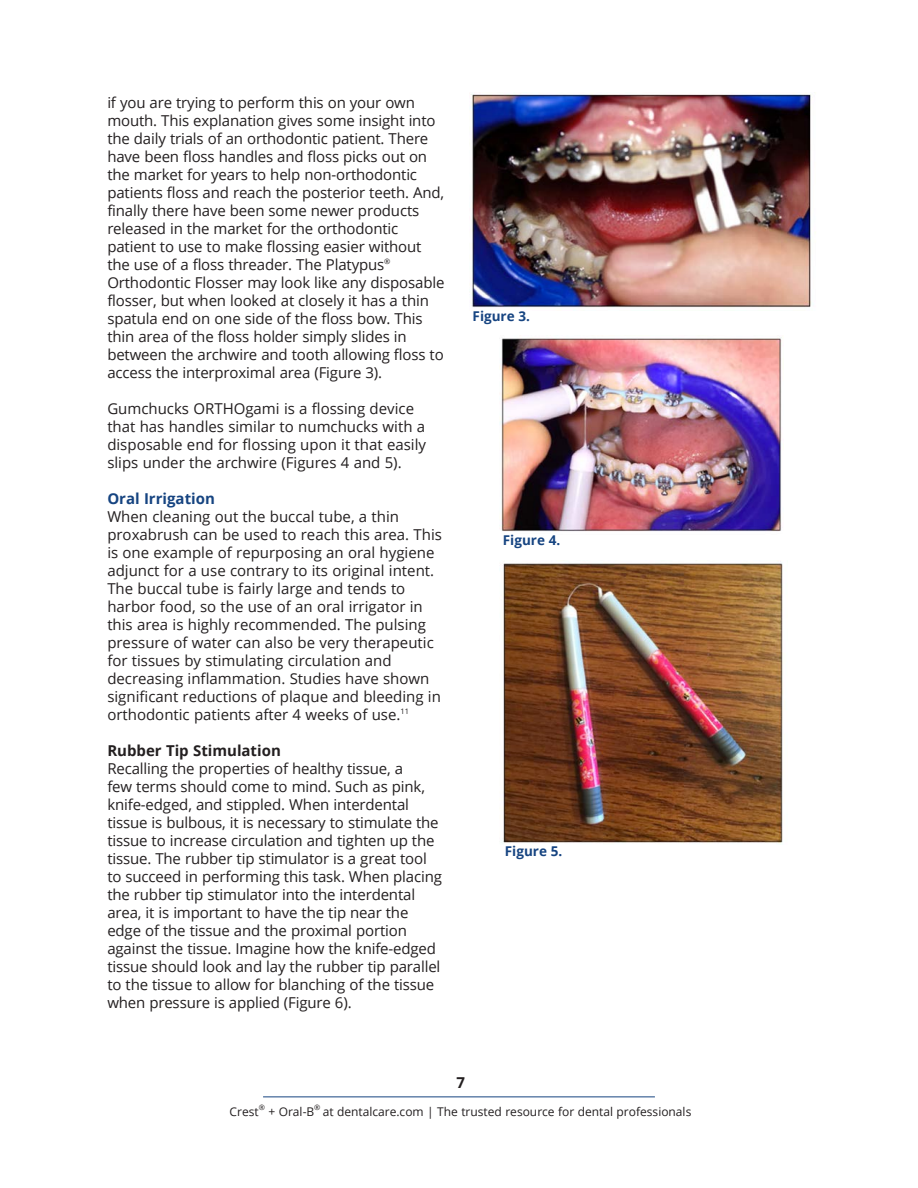
<style>
.page{position:relative;width:918px;height:1188px;background:#fff}
.page>*{position:absolute;margin:0;border:0;box-sizing:border-box;transform-origin:0 0}
.Main_Body{font:15px/18px "Open Sans";letter-spacing:-.01em;color:#231f20}
.Main_Body-2{font:700 15px "Open Sans";color:#231f20}
.Subhead{font:700 15px "Open Sans";color:#164481}
.Figure{font:700 13.5px "Open Sans";color:#164481}
.t1{font:12px "Open Sans";color:#231f20}
.t2{font:7.5px "Open Sans";color:#231f20}
</style>
<div class="page">
<hr style="left:263px;top:1096px;width:392px;height:1px;background:#164481">
<img style="left:471px;top:94px;width:345px;height:214px">
<img style="left:501px;top:337px;width:281px;height:195px">
<img style="left:501px;top:561px;width:282px;height:283px">
<p class="Main_Body" style="left:107px;top:93px;width:339px">if you are trying to perform this on your own mouth. This explanation gives some insight into the daily trials of an orthodontic patient. There have been floss handles and floss picks out on the market for years to help non-orthodontic patients floss and reach the posterior teeth. And, finally there have been some newer products released in the market for the orthodontic patient to use to make flossing easier without the use of a floss threader. The Platypus<sup>® </sup>Orthodontic Flosser may look like any disposable flosser, but when looked at closely it has a thin spatula end on one side of the floss bow. This thin area of the floss holder simply slides in between the archwire and tooth allowing floss to access the interproximal area (Figure 3).</p>
<p class="Main_Body" style="left:107px;top:399px;width:320px">Gumchucks ORTHOgami is a flossing device that has handles similar to numchucks with a disposable end for flossing upon it that easily slips under the archwire (Figures 4 and 5).</p>
<p class="Subhead" style="left:107px;top:488px;width:109px">Oral Irrigation</p>
<p class="Main_Body" style="left:107px;top:507px;width:336px">When cleaning out the buccal tube, a thin proxabrush can be used to reach this area. This is one example of repurposing an oral hygiene adjunct for a use contrary to its original intent.<br>The buccal tube is fairly large and tends to harbor food, so the use of an oral irrigator in this area is highly recommended. The pulsing pressure of water can also be very therapeutic for tissues by stimulating circulation and decreasing inflammation. Studies have shown significant reductions of plaque and bleeding in orthodontic patients after 4 weeks of use.<sup>11</sup></p>
<p class="Main_Body-2" style="left:107px;top:740px;width:175px">Rubber Tip Stimulation</p>
<p class="Main_Body" style="left:107px;top:759px;width:336px">Recalling the properties of healthy tissue, a<br>few terms should come to mind. Such as pink, knife-edged, and stippled. When interdental tissue is bulbous, it is necessary to stimulate the tissue to increase circulation and tighten up the tissue. The rubber tip stimulator is a great tool to succeed in performing this task. When placing the rubber tip stimulator into the interdental area, it is important to have the tip near the edge of the tissue and the proximal portion against the tissue. Imagine how the knife-edged tissue should look and lay the rubber tip parallel to the tissue to allow for blanching of the tissue when pressure is applied (Figure 6).</p>
<p class="Figure" style="left:473px;top:307px;width:59px">Figure 3.</p>
<p class="Figure" style="left:503px;top:531px;width:59px">Figure 4.</p>
<p class="Figure" style="left:505px;top:842px;width:59px">Figure 5.</p>
<p class="Main_Body-2" style="left:456px;top:1072px;width:10px">7</p>
<p class="t1" style="left:230px;top:1103px;width:31px">Crest</p>
<p class="t2" style="left:259px;top:1102px;width:8px">®</p>
<p class="t1" style="left:268px;top:1103px;width:47px">+ Oral-B</p>
<p class="t2" style="left:314px;top:1102px;width:8px">®</p>
<p class="t1" style="left:323px;top:1103px;width:370px">at dentalcare.com | The trusted resource for dental professionals</p>
</div>
